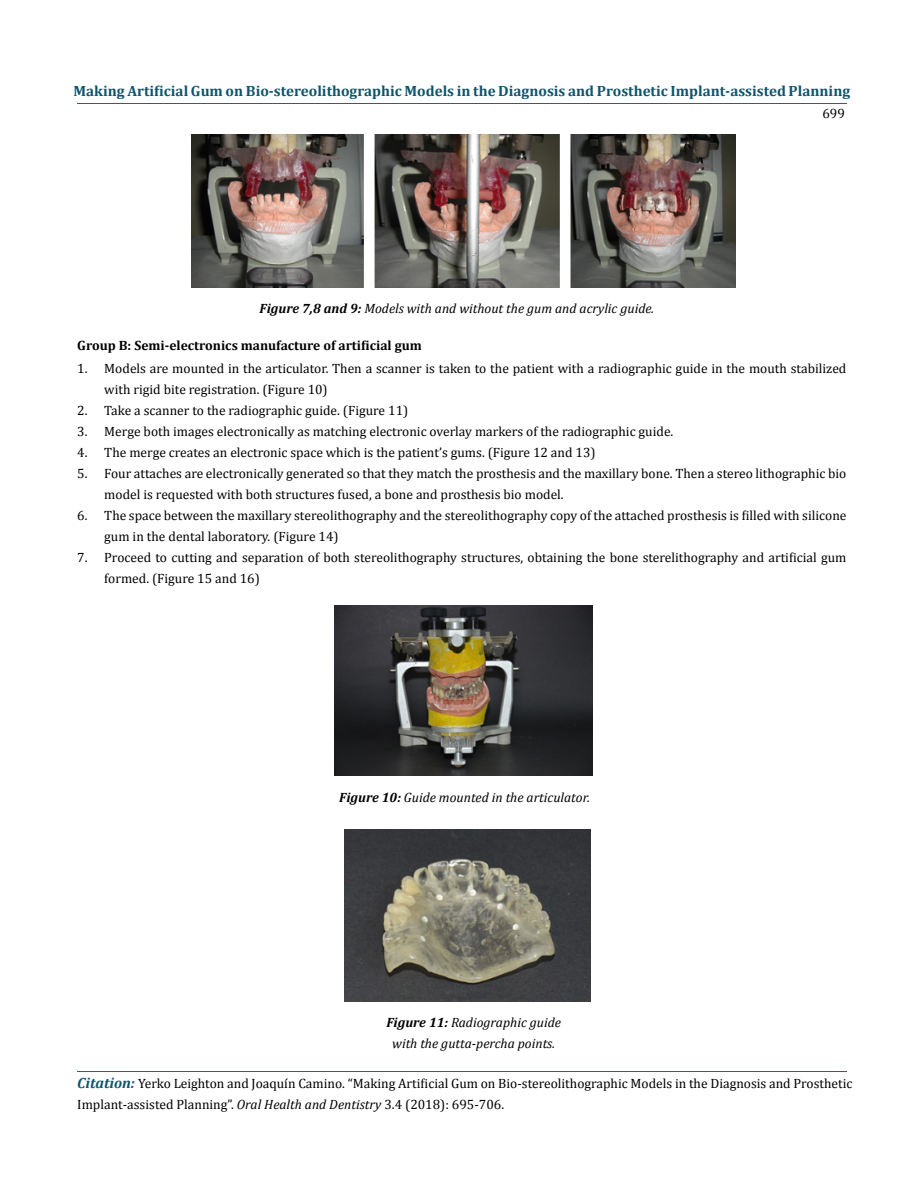
<style>
.page{position:relative;width:917px;height:1190px;background:#fff}
.page>*{position:absolute;margin:0;border:0;box-sizing:border-box;transform-origin:0 0}
.t1{font:700 14.85px "Cambria";color:#0e546a}
.t2{font:13.5px/21px "Cambria";color:#000}
.t3{font:italic 13.5px/21px "Cambria";color:#000;text-align:center}
.t4{font:700 13.5px "Cambria";color:#000}
.s1{font-weight:700}
.s2{font-weight:700;font-style:italic;font-size:14.85px;color:#0e546a}
.s3{font-style:italic}
</style>
<div class="page">
<hr style="left:77px;top:1071px;width:769px;height:1px;background:#0d66b1">
<hr style="left:77px;top:103px;width:770px;height:1px;background:#0d66b1">
<img style="left:191px;top:134px;width:544px;height:153px">
<img style="left:334px;top:605px;width:258px;height:171px">
<img style="left:345px;top:829px;width:245px;height:172px">
<p class="t1" style="left:74px;top:82px;width:778px">Making Artificial Gum on Bio-stereolithographic Models in the Diagnosis and Prosthetic Implant-assisted Planning</p>
<p class="t2" style="left:822px;top:103px;width:24px">699</p>
<p class="t3" style="left:260px;top:297px;width:396px"><span class="s1">Figure 7,8 and 9:</span> Models with and without the gum and acrylic guide.</p>
<p class="t4" style="left:77px;top:337px;width:346px">Group B: Semi-electronics manufacture of artificial gum</p>
<p class="t2" style="left:104px;top:358px;width:743px;text-indent:-27px">1. Models are mounted in the articulator. Then a scanner is taken to the patient with a radiographic guide in the mouth stabilized with rigid bite registration. (Figure 10)</p>
<p class="t2" style="left:77px;top:400px;width:332px">2. Take a scanner to the radiographic guide. (Figure 11)</p>
<p class="t2" style="left:77px;top:421px;width:597px">3. Merge both images electronically as matching electronic overlay markers of the radiographic guide.</p>
<p class="t2" style="left:77px;top:442px;width:520px">4. The merge creates an electronic space which is the patient’s gums. (Figure 12 and 13)</p>
<p class="t2" style="left:104px;top:463px;width:743px;text-indent:-27px">5. Four attaches are electronically generated so that they match the prosthesis and the maxillary bone. Then a stereo lithographic bio model is requested with both structures fused, a bone and prosthesis bio model.</p>
<p class="t2" style="left:104px;top:505px;width:743px;text-indent:-27px">6. The space between the maxillary stereolithography and the stereolithography copy of the attached prosthesis is filled with silicone gum in the dental laboratory. (Figure 14)</p>
<p class="t2" style="left:104px;top:547px;width:743px;text-indent:-27px">7. Proceed to cutting and separation of both stereolithography structures, obtaining the bone sterelithography and artificial gum formed. (Figure 15 and 16)</p>
<p class="t3" style="left:339px;top:786px;width:252px"><span class="s1">Figure 10:</span> Guide mounted in the articulator.</p>
<p class="t3" style="left:386px;top:1011px;width:176px"><span class="s1">Figure 11:</span> Radiographic guide with the gutta-percha points.</p>
<p class="t2" style="left:77px;top:1073px;width:776px"><span class="s2">Citation:</span> Yerko Leighton and Joaquín Camino. “Making Artificial Gum on Bio-stereolithographic Models in the Diagnosis and Prosthetic<br>Implant-assisted Planning”. <span class="s3">Oral Health and Dentistry</span> 3.4 (2018): 695-706.</p>
</div>
